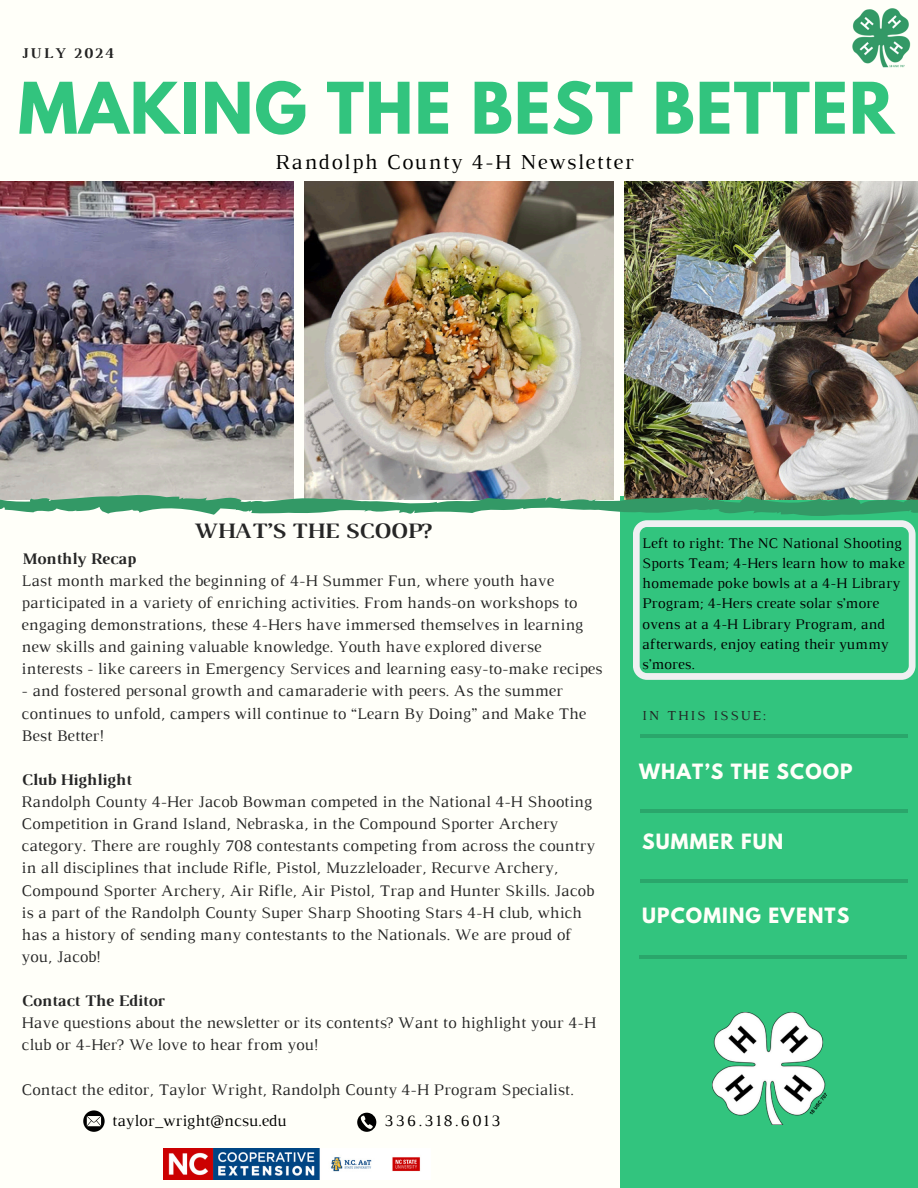
<style>
.page{position:relative;width:918px;height:1188px;background:#fffff9}
.page>*{position:absolute;margin:0;border:0;box-sizing:border-box;transform-origin:0 0}
.t1{font:700 63px "League Spartan";letter-spacing:.02em;color:#32c47e}
.t2{font:700 22.5px "Luthier";color:#262626}
.t3{font:21.75px "Luthier";letter-spacing:.07em;color:#000}
.t4{font:700 18.75px "League Spartan";letter-spacing:.06em;color:#fffff9}
.t5{font:700 18.6px "League Spartan";letter-spacing:.06em;color:#fffff9}
.t6{font:16.5px/22px "Luthier";color:#262626}
.t7{font:16.5px "Luthier";color:#000}
.t8{font:16.5px "Luthier";letter-spacing:.14em;color:#000}
.t9{font:700 15.15px "Luthier";letter-spacing:.14em;color:#222}
.t10{font:15px/20.2px "Luthier";color:#000}
.t11{font:13.95px "Luthier";letter-spacing:.14em;color:#222}
.s1{font-weight:700}
</style>
<div class="page">
<div style="left:620px;top:496px;width:298px;height:692px;background:#32c47e"></div>
<img style="left:0;top:181px;width:294px;height:306px">
<img style="left:624px;top:181px;width:294px;height:306px">
<img style="left:305px;top:181px;width:308px;height:306px">
<svg style="left:0;top:487px;width:918px;height:28px;background:#7fac91"></svg>
<hr style="left:640px;top:809px;width:268px;height:3px;background:#000">
<hr style="left:640px;top:734px;width:268px;height:3px;background:#000">
<hr style="left:640px;top:879px;width:268px;height:3px;background:#000">
<hr style="left:639px;top:955px;width:268px;height:3px;background:#000">
<img style="left:713px;top:1012px;width:113px;height:113px">
<svg style="left:633px;top:520px;width:282px;height:160px"></svg>
<img style="left:853px;top:8px;width:58px;height:60px">
<svg style="left:357px;top:1113px;width:19px;height:19px"></svg>
<svg style="left:83px;top:1110px;width:22px;height:22px"></svg>
<img style="left:164px;top:1149px;width:256px;height:30px">
<h3 class="t9" style="left:22px;top:47px;width:93px">JULY 2024</h3>
<h3 class="t1" style="left:18px;top:77px;width:877px">MAKING THE BEST BETTER</h3>
<h3 class="t3" style="left:276px;top:154px;width:360px">Randolph County 4-H Newsletter</h3>
<h2 class="t2" style="left:194px;top:523px;width:239px">WHAT’S THE SCOOP?</h2>
<h2 class="t6" style="left:22px;top:549px;width:582px"><span class="s1">Monthly Recap<br></span>Last month marked the beginning of 4-H Summer Fun, where youth have participated in a variety of enriching activities. From hands-on workshops to engaging demonstrations, these 4-Hers have immersed themselves in learning new skills and gaining valuable knowledge. Youth have explored diverse interests - like careers in Emergency Services and learning easy-to-make recipes</h2>
<h2 class="t6" style="left:22px;top:681px;width:566px">- and fostered personal growth and camaraderie with peers. As the summer continues to unfold, campers will continue to “Learn By Doing” and Make The<br>Best Better!</h2>
<p class="t6" style="left:22px;top:770px;width:575px"><span class="s1">Club Highlight<br></span>Randolph County 4-Her Jacob Bowman competed in the National 4-H Shooting Competition in Grand Island, Nebraska, in the Compound Sporter Archery category. There are roughly 708 contestants competing from across the country in all disciplines that include Rifle, Pistol, Muzzleloader, Recurve Archery, Compound Sporter Archery, Air Rifle, Air Pistol, Trap and Hunter Skills. Jacob is a part of the Randolph County Super Sharp Shooting Stars 4-H club, which has a history of sending many contestants to the Nationals. We are proud of you, Jacob!</p>
<h5 class="t6" style="left:22px;top:991px;width:576px"><span class="s1">Contact The Editor<br></span>Have questions about the newsletter or its contents? Want to highlight your 4-H club or 4-Her? We love to hear from you!</h5>
<p class="t6" style="left:22px;top:1079px;width:554px">Contact the editor, Taylor Wright, Randolph County 4-H Program Specialist.</p>
<p class="t7" style="left:112px;top:1114px;width:176px">taylor_wright@ncsu.edu</p>
<h5 class="t8" style="left:385px;top:1114px;width:117px">336.318.6013</h5>
<h5 class="t10" style="left:642px;top:534px;width:264px">Left to right: The NC National Shooting<br>Sports Team; 4-Hers learn how to make homemade poke bowls at a 4-H Library<br>Program; 4-Hers create solar s’more ovens at a 4-H Library Program, and afterwards, enjoy eating their yummy s’mores.</h5>
<p class="t11" style="left:642px;top:711px;width:125px">IN THIS ISSUE:</p>
<h5 class="t5" style="left:639px;top:762px;width:215px">WHAT’S THE SCOOP</h5>
<h5 class="t4" style="left:642px;top:832px;width:143px">SUMMER FUN</h5>
<h5 class="t5" style="left:642px;top:906px;width:209px">UPCOMING EVENTS</h5>
</div>
